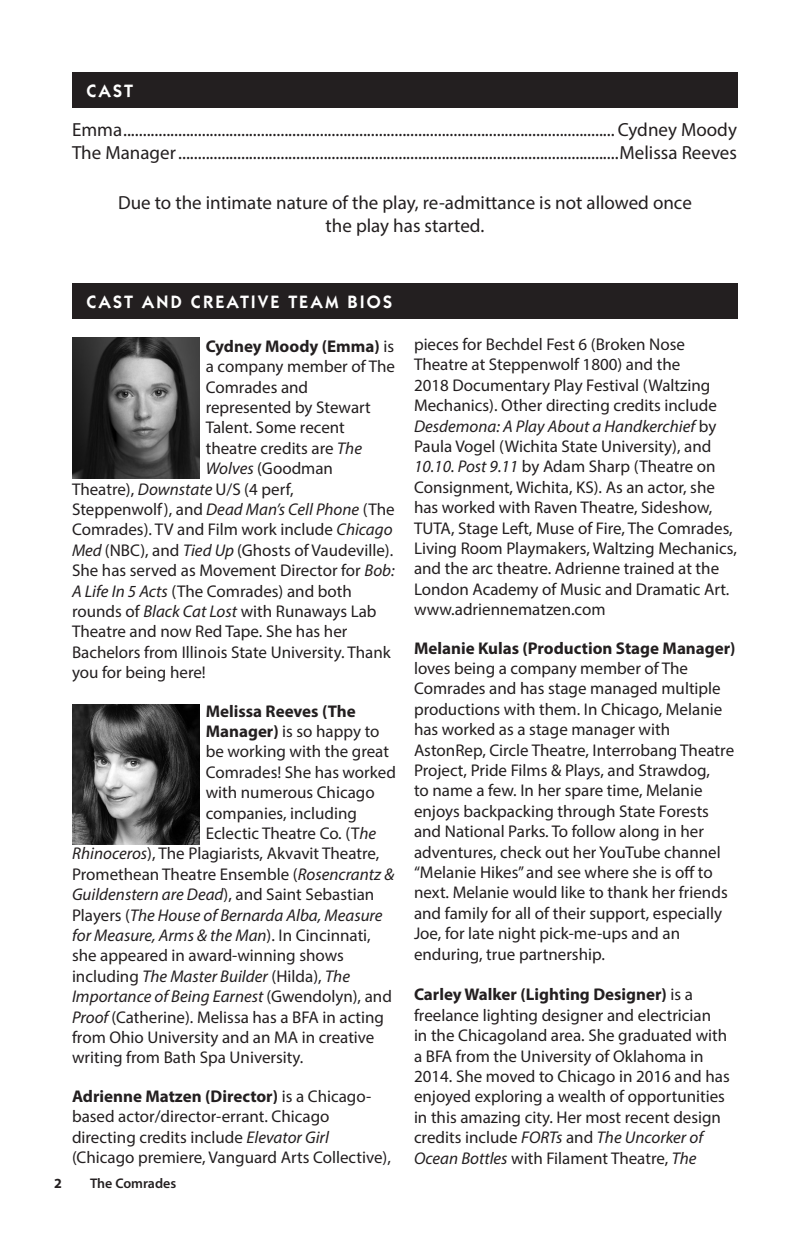
<style>
.page{position:relative;width:810px;height:1242px;background:#fff}
.page>*{position:absolute;margin:0;border:0;box-sizing:border-box;transform-origin:0 0}
.t1{font:19px/22.8px "Myriad Pro";color:#231f20}
.t2{font:600 18px "Itc Kabel";letter-spacing:.125em;color:#fff}
.t3{font:17px/20.4px "Myriad Pro";color:#231f20}
.t4{font:italic 17px "Myriad Pro";color:#231f20}
.t5{font:700 17px "Myriad Pro";color:#231f20}
.t6{font:600 14px "Myriad Pro";color:#231f20}
.t7{font:700 14px "Myriad Pro";color:#231f20}
.s1{font-weight:400}
.s2{font-style:italic}
.s3{font-weight:700}
.s4{font-style:normal}
</style>
<div class="page">
<div style="left:72px;top:72px;width:666px;height:36px;background:#231f20"></div>
<div style="left:72px;top:283px;width:666px;height:36px;background:#231f20"></div>
<img style="left:72px;top:337px;width:128px;height:141px">
<img style="left:72px;top:704px;width:128px;height:141px">
<p class="t2" style="left:86px;top:80px;width:48px">CAST</p>
<p class="t1" style="left:72px;top:118px;width:666px">Emma............................................................................................................................. Cydney Moody<br>The Manager................................................................................................................Melissa Reeves</p>
<p class="t1" style="left:118px;top:191px;width:575px;text-align:center">Due to the intimate nature of the play, re-admittance is not allowed once the play has started.</p>
<p class="t2" style="left:86px;top:291px;width:307px">CAST AND CREATIVE TEAM BIOS</p>
<p class="t5" style="left:206px;top:335px;width:190px">Cydney Moody (Emma) <span class="s1">is</span></p>
<p class="t3" style="left:206px;top:356px;width:191px">a company member of The</p>
<p class="t3" style="left:206px;top:376px;width:104px">Comrades and</p>
<p class="t3" style="left:206px;top:397px;width:167px">represented by Stewart</p>
<p class="t3" style="left:206px;top:417px;width:141px">Talent. Some recent</p>
<p class="t3" style="left:206px;top:438px;width:158px">theatre credits are <span class="s2">The</span></p>
<p class="t3" style="left:206px;top:458px;width:129px"><span class="s2">Wolves</span> (Goodman</p>
<p class="t3" style="left:72px;top:478px;width:223px">Theatre), <span class="s2">Downstate</span> U/S (4 perf,</p>
<p class="t3" style="left:72px;top:499px;width:324px">Steppenwolf), and <span class="s2">Dead Man’s Cell Phone</span> (The</p>
<p class="t3" style="left:72px;top:519px;width:322px">Comrades). TV and Film work include <span class="s2">Chicago</span></p>
<p class="t3" style="left:72px;top:540px;width:323px"><span class="s2">Med</span> (NBC), and <span class="s2">Tied Up</span> (Ghosts of Vaudeville).</p>
<p class="t3" style="left:72px;top:560px;width:324px">She has served as Movement Director for <span class="s2">Bob:</span></p>
<p class="t3" style="left:72px;top:580px;width:281px"><span class="s2">A Life In 5 Acts</span> (The Comrades) and both</p>
<p class="t3" style="left:72px;top:601px;width:306px">rounds of <span class="s2">Black Cat Lost</span> with Runaways Lab</p>
<p class="t3" style="left:72px;top:621px;width:277px">Theatre and now Red Tape. She has her</p>
<p class="t3" style="left:72px;top:642px;width:320px">Bachelors from Illinois State University. Thank</p>
<p class="t3" style="left:72px;top:662px;width:135px">you for being here!</p>
<p class="t5" style="left:206px;top:700px;width:152px">Melissa Reeves (The</p>
<p class="t3" style="left:206px;top:721px;width:175px"><span class="s3">Manager)</span> is so happy to</p>
<p class="t3" style="left:206px;top:741px;width:185px">be working with the great</p>
<p class="t3" style="left:206px;top:762px;width:192px">Comrades! She has worked</p>
<p class="t3" style="left:206px;top:782px;width:170px">with numerous Chicago</p>
<p class="t3" style="left:206px;top:802px;width:153px">companies, including</p>
<p class="t3" style="left:206px;top:823px;width:172px">Eclectic Theatre Co. (T<span class="s2">he</span></p>
<p class="t3" style="left:72px;top:843px;width:309px"><span class="s2">Rhinoceros</span>), The Plagiarists, Akvavit Theatre,</p>
<p class="t3" style="left:72px;top:864px;width:324px">Promethean Theatre Ensemble (<span class="s2">Rosencrantz &amp;</span></p>
<p class="t4" style="left:72px;top:884px;width:304px">Guildenstern are Dead<span class="s4">), and Saint Sebastian</span></p>
<p class="t4" style="left:72px;top:904px;width:312px"><span class="s4">Players (</span>The House of Bernarda Alba, Measure</p>
<p class="t4" style="left:72px;top:925px;width:300px">for Measure, Arms &amp; the Man<span class="s4">). In Cincinnati,</span></p>
<p class="t3" style="left:72px;top:945px;width:273px">she appeared in award-winning shows</p>
<p class="t4" style="left:72px;top:966px;width:280px"><span class="s4">including</span> The Master Builder <span class="s4">(Hilda),</span> The</p>
<p class="t4" style="left:72px;top:986px;width:321px">Importance of Being Earnest <span class="s4">(Gwendolyn), and</span></p>
<p class="t3" style="left:72px;top:1006px;width:314px"><span class="s2">Proof</span> (Catherine). Melissa has a BFA in acting</p>
<p class="t3" style="left:72px;top:1027px;width:304px">from Ohio University and an MA in creative</p>
<p class="t3" style="left:72px;top:1047px;width:233px">writing from Bath Spa University.</p>
<p class="t3" style="left:72px;top:1086px;width:320px"><span class="s3">Adrienne Matzen (Director)</span> is a Chicago&shy;based actor/director-errant. Chicago directing credits include <span class="s2">Elevator Girl </span>(Chicago premiere, Vanguard Arts Collective),</p>
<p class="t7" style="left:54px;top:1174px;width:9px">2</p>
<p class="t6" style="left:90px;top:1174px;width:88px">The Comrades</p>
<p class="t3" style="left:414px;top:334px;width:324px">pieces for Bechdel Fest 6 (Broken Nose Theatre at Steppenwolf 1800) and the<br>2018 Documentary Play Festival (Waltzing Mechanics). Other directing credits include <span class="s2">Desdemona: A Play About a Handkerchief</span> by Paula Vogel (Wichita State University), and <span class="s2">10.10. Post 9.11</span> by Adam Sharp (Theatre on Consignment, Wichita, KS). As an actor, she has worked with Raven Theatre, Sideshow, TUTA, Stage Left, Muse of Fire, The Comrades, Living Room Playmakers, Waltzing Mechanics, and the arc theatre. Adrienne trained at the London Academy of Music and Dramatic Art. www.adriennematzen.com</p>
<p class="t5" style="left:414px;top:637px;width:323px">Melanie Kulas (Production Stage Manager)</p>
<p class="t3" style="left:414px;top:658px;width:322px">loves being a company member of The Comrades and has stage managed multiple productions with them. In Chicago, Melanie has worked as a stage manager with AstonRep, Circle Theatre, Interrobang Theatre Project, Pride Films &amp; Plays, and Strawdog,<br>to name a few. In her spare time, Melanie enjoys backpacking through State Forests and National Parks. To follow along in her adventures, check out her YouTube channel “Melanie Hikes” and see where she is off to next. Melanie would like to thank her friends and family for all of their support, especially Joe, for late night pick-me-ups and an enduring, true partnership.</p>
<p class="t3" style="left:414px;top:984px;width:317px"><span class="s3">Carley Walker (Lighting Designer)</span> is a freelance lighting designer and electrician<br>in the Chicagoland area. She graduated with a BFA from the University of Oklahoma in 2014. She moved to Chicago in 2016 and has enjoyed exploring a wealth of opportunities in this amazing city. Her most recent design credits include <span class="s2">FORTs</span> and <span class="s2">The Uncorker of Ocean Bottles</span> with Filament Theatre, <span class="s2">The</span></p>
</div>
